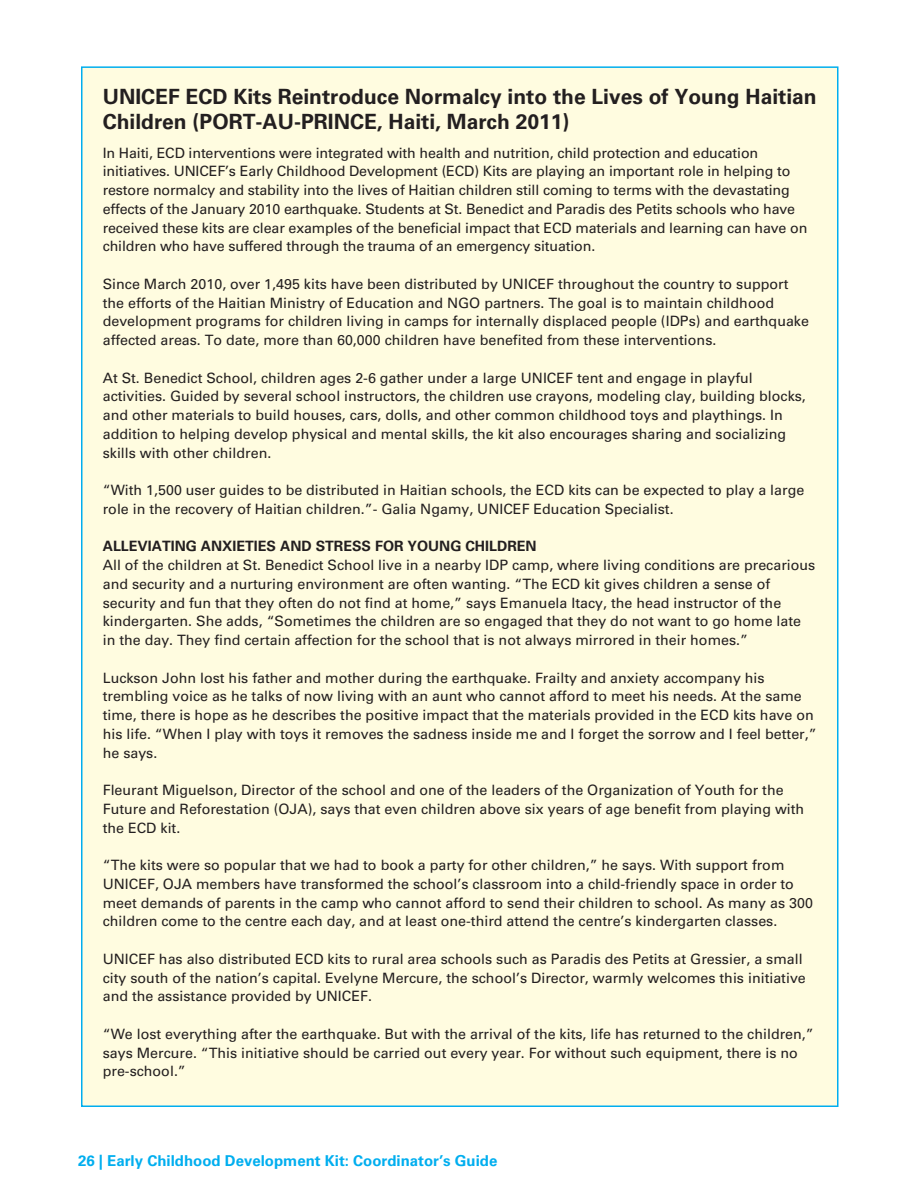
<style>
.page{position:relative;width:918px;height:1188px;background:#fff}
.page>*{position:absolute;margin:0;border:0;box-sizing:border-box;transform-origin:0 0}
.B_Head{font:700 21px/25.2px "Univers";color:#231f20}
.t1{font:700 15px "Univers";color:#00aeef}
.t2{font:14.25px/18.8px "Univers";color:#231f20}
.t3{font:700 14.25px "Univers";color:#231f20}
</style>
<div class="page">
<div style="left:82px;top:67px;width:756px;height:1039px;background:#fffce0"></div>
<p class="B_Head" style="left:103px;top:84px;width:715px">UNICEF ECD Kits Reintroduce Normalcy into the Lives of Young Haitian<br>Children (PORT-AU-PRINCE, Haiti, March 2011)</p>
<p class="t2" style="left:103px;top:143px;width:706px">In Haiti, ECD interventions were integrated with health and nutrition, child protection and education initiatives. UNICEF’s Early Childhood Development (ECD) Kits are playing an important role in helping to restore normalcy and stability into the lives of Haitian children still coming to terms with the devastating effects of the January 2010 earthquake. Students at St. Benedict and Paradis des Petits schools who have received these kits are clear examples of the beneficial impact that ECD materials and learning can have on children who have suffered through the trauma of an emergency situation.</p>
<p class="t2" style="left:103px;top:275px;width:708px">Since March 2010, over 1,495 kits have been distributed by UNICEF throughout the country to support the efforts of the Haitian Ministry of Education and NGO partners. The goal is to maintain childhood development programs for children living in camps for internally displaced people (IDPs) and earthquake affected areas. To date, more than 60,000 children have benefited from these interventions.</p>
<p class="t2" style="left:103px;top:368px;width:705px">At St. Benedict School, children ages 2-6 gather under a large UNICEF tent and engage in playful activities. Guided by several school instructors, the children use crayons, modeling clay, building blocks, and other materials to build houses, cars, dolls, and other common childhood toys and playthings. In addition to helping develop physical and mental skills, the kit also encourages sharing and socializing skills with other children.</p>
<p class="t2" style="left:103px;top:481px;width:703px">“With 1,500 user guides to be distributed in Haitian schools, the ECD kits can be expected to play a large role in the recovery of Haitian children.”- Galia Ngamy, UNICEF Education Specialist.</p>
<p class="t3" style="left:103px;top:538px;width:435px">ALLEVIATING ANXIETIES AND STRESS FOR YOUNG CHILDREN</p>
<p class="t2" style="left:103px;top:556px;width:714px">All of the children at St. Benedict School live in a nearby IDP camp, where living conditions are precarious and security and a nurturing environment are often wanting. “The ECD kit gives children a sense of security and fun that they often do not find at home,” says Emanuela Itacy, the head instructor of the kindergarten. She adds, “Sometimes the children are so engaged that they do not want to go home late in the day. They find certain affection for the school that is not always mirrored in their homes.”</p>
<p class="t2" style="left:103px;top:668px;width:715px">Luckson John lost his father and mother during the earthquake. Frailty and anxiety accompany his trembling voice as he talks of now living with an aunt who cannot afford to meet his needs. At the same time, there is hope as he describes the positive impact that the materials provided in the ECD kits have on his life. “When I play with toys it removes the sadness inside me and I forget the sorrow and I feel better,” he says.</p>
<p class="t2" style="left:103px;top:781px;width:703px">Fleurant Miguelson, Director of the school and one of the leaders of the Organization of Youth for the<br>Future and Reforestation (OJA), says that even children above six years of age benefit from playing with the ECD kit.</p>
<p class="t2" style="left:103px;top:856px;width:712px">“The kits were so popular that we had to book a party for other children,” he says. With support from UNICEF, OJA members have transformed the school’s classroom into a child-friendly space in order to meet demands of parents in the camp who cannot afford to send their children to school. As many as 300 children come to the centre each day, and at least one-third attend the centre’s kindergarten classes.</p>
<p class="t2" style="left:103px;top:950px;width:705px">UNICEF has also distributed ECD kits to rural area schools such as Paradis des Petits at Gressier, a small city south of the nation’s capital. Evelyne Mercure, the school’s Director, warmly welcomes this initiative and the assistance provided by UNICEF.</p>
<p class="t2" style="left:103px;top:1025px;width:713px">“We lost everything after the earthquake. But with the arrival of the kits, life has returned to the children,” says Mercure. “This initiative should be carried out every year. For without such equipment, there is no pre-school.”</p>
<p class="t1" style="left:78px;top:1152px;width:421px">26 | Early Childhood Development Kit: Coordinator’s Guide</p>
</div>
